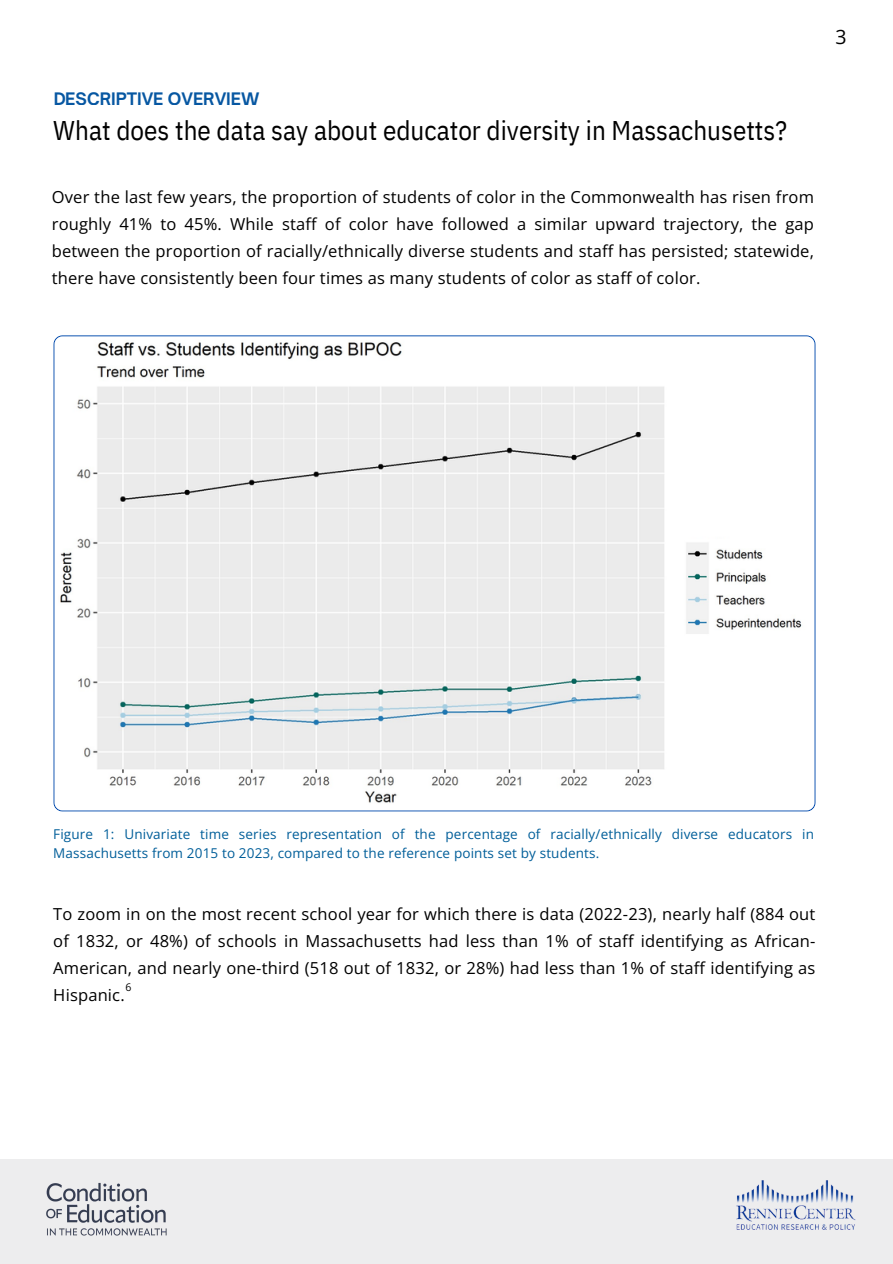
<style>
.page{position:relative;width:893px;height:1264px;background:#fff}
.page>*{position:absolute;margin:0;border:0;box-sizing:border-box;transform-origin:0 0}
.t1{font:27px "IBM Plex Sans Cond";color:#000}
.t2{font:19.5px "Open Sans";color:#000}
.t3{font:16.5px/27px "Open Sans";letter-spacing:.01em;color:#000;text-align:justify}
.t4{font:700 16.5px "Open Sauce One";color:#0455a1}
.t5{font:13.5px/19.2px "Open Sans";letter-spacing:.01em;color:#005e99}
.t6{font:10.5px "Open Sans";color:#000}
</style>
<div class="page">
<svg style="left:53px;top:335px;width:762px;height:476px"></svg>
<div style="left:0;top:1159px;width:892px;height:104px;background:#ededee"></div>
<img style="left:736px;top:1180px;width:119px;height:49px">
<img style="left:46px;top:1182px;width:121px;height:54px">
<p class="t4" style="left:53px;top:88px;width:208px">DESCRIPTIVE OVERVIEW</p>
<h2 class="t1" style="left:53px;top:112px;width:735px">What does the data say about educator diversity in Massachusetts?</h2>
<h1 class="t3" style="left:52px;top:183px;width:763px">Over the last few years, the proportion of students of color in the Commonwealth has risen from roughly 41% to 45%. While staff of color have followed a similar upward trajectory, the gap between the proportion of racially/ethnically diverse students and staff has persisted; statewide, there have consistently been four times as many students of color as staff of color.</h1>
<p class="t2" style="left:835px;top:23px;width:13px">3</p>
<h3 class="t5" style="left:53px;top:824px;width:762px">Figure 1: Univariate time series representation of the percentage of racially/ethnically diverse educators in<br>Massachusetts from 2015 to 2023, compared to the reference points set by students.</h3>
<p class="t3" style="left:53px;top:900px;width:763px">To zoom in on the most recent school year for which there is data (2022-23), nearly half (884 out of 1832, or 48%) of schools in Massachusetts had less than 1% of staff identifying as African-American, and nearly one-third (518 out of 1832, or 28%) had less than 1% of staff identifying as Hispanic.</p>
<p class="t6" style="left:126px;top:979px;width:7px">6</p>
</div>
